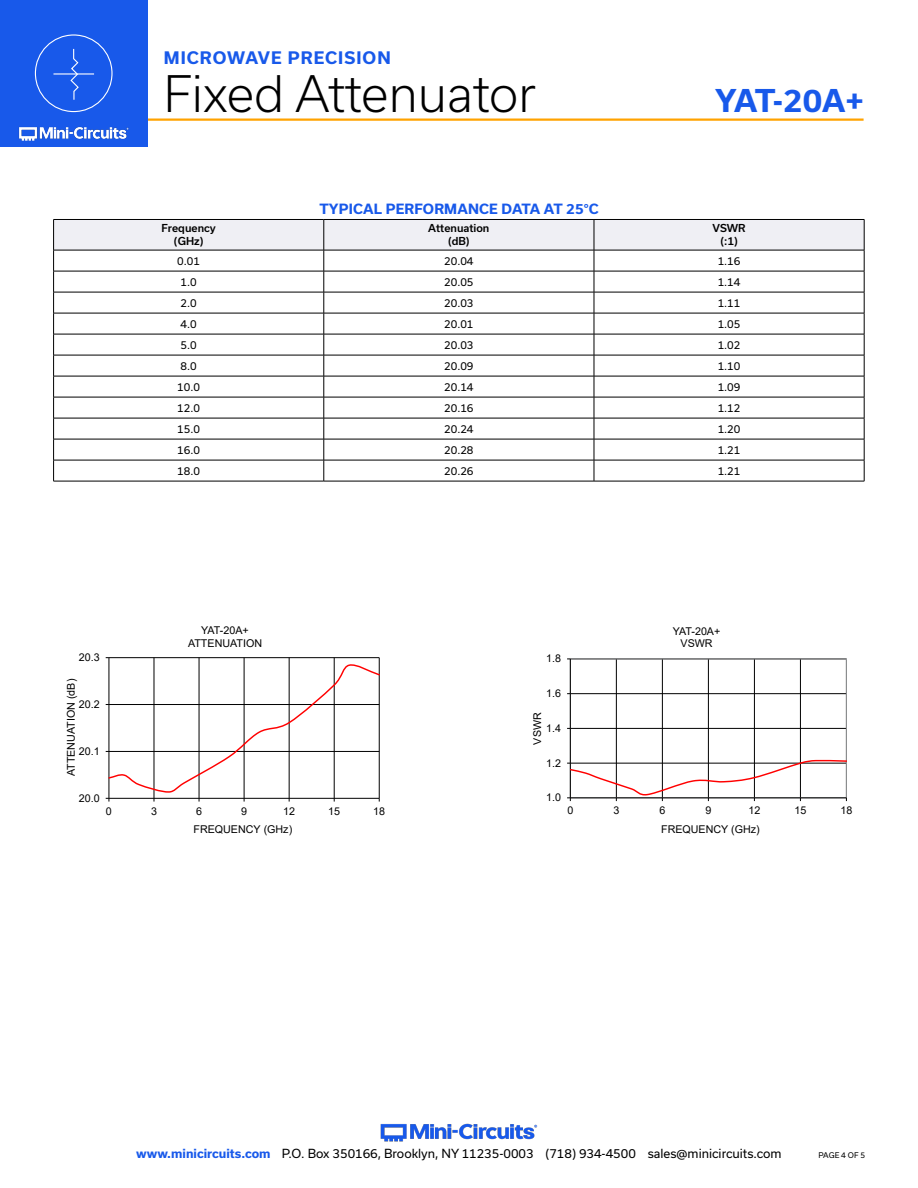
<style>
.page{position:relative;width:918px;height:1188px;background:#fff}
.page>*{position:absolute;margin:0;border:0;box-sizing:border-box;transform-origin:0 0}
.t1{font:300 48px "Usual";color:#000}
.t2{font:700 30px "Usual";letter-spacing:-.045em;color:#1859ea}
.t3{font:700 16.5px "Usual";letter-spacing:.065em;color:#1859ea}
.t4{font:700 13.5px "Usual";letter-spacing:.015em;color:#1859ea}
.t5{font:12px "Usual";color:#000}
.t6{font:10.65px/12.3px "Arial";color:#000;text-align:center}
.t7{font:10.5px "Usual";color:#000}
.t8{font:500 10.5px/12.6px "Usual";color:#000;text-align:center}
.t9{font:7.5px "Usual";color:#000}
.s1{font-weight:700;color:#1859ea}
</style>
<div class="page">
<hr style="left:131px;top:118px;width:733px;height:3px;background:#ffa300">
<div style="left:0;top:0;width:147px;height:147px;background:#1859ea"></div>
<img style="left:18px;top:120px;width:131px;height:25px">
<div style="left:35px;top:34px;width:78px;height:78px;border:1px solid #fff;border-radius:50%"></div>
<hr style="left:53px;top:73px;width:41px;height:2px;background:#fff">
<svg style="left:70px;top:48px;width:10px;height:52px"></svg>
<img style="left:380px;top:1123px;width:158px;height:19px">
<svg style="left:106px;top:657px;width:274px;height:145px"></svg>
<hr style="left:570px;top:728px;width:276px;height:1px;background:#000">
<hr style="left:570px;top:693px;width:276px;height:1px;background:#000">
<hr style="left:616px;top:659px;width:1px;height:139px;background:#000">
<hr style="left:662px;top:659px;width:1px;height:139px;background:#000">
<hr style="left:708px;top:659px;width:1px;height:139px;background:#000">
<hr style="left:754px;top:659px;width:1px;height:139px;background:#000">
<hr style="left:800px;top:659px;width:1px;height:139px;background:#000">
<div style="left:570px;top:659px;width:277px;height:139px;border:1px solid #949698"></div>
<hr style="left:570px;top:659px;width:1px;height:139px;background:#000">
<svg style="left:567px;top:759px;width:280px;height:42px"></svg>
<svg style="left:53px;top:219px;width:812px;height:262px"></svg>
<hr style="left:53px;top:481px;width:271px;height:1px;background:#000">
<hr style="left:324px;top:481px;width:270px;height:1px;background:#000">
<hr style="left:594px;top:481px;width:270px;height:1px;background:#000">
<h3 class="t3" style="left:164px;top:49px;width:228px">MICROWAVE PRECISION</h3>
<h1 class="t1" style="left:164px;top:66px;width:374px">Fixed Attenuator</h1>
<p class="t4" style="left:319px;top:201px;width:281px">TYPICAL PERFORMANCE DATA AT 25°C</p>
<h2 class="t2" style="left:715px;top:83px;width:150px">YAT-20A+</h2>
<p class="t8" style="left:161px;top:222px;width:56px">Frequency (GHz)</p>
<p class="t8" style="left:428px;top:222px;width:63px">Attenuation (dB)</p>
<p class="t8" style="left:712px;top:222px;width:35px">VSWR (:1)</p>
<p class="t7" style="left:177px;top:255px;width:24px">0.01</p>
<p class="t7" style="left:444px;top:255px;width:31px">20.04</p>
<p class="t7" style="left:718px;top:255px;width:24px">1.16</p>
<p class="t7" style="left:181px;top:276px;width:18px">1.0</p>
<p class="t7" style="left:444px;top:276px;width:31px">20.05</p>
<p class="t7" style="left:718px;top:276px;width:24px">1.14</p>
<p class="t7" style="left:181px;top:297px;width:18px">2.0</p>
<p class="t7" style="left:444px;top:297px;width:31px">20.03</p>
<p class="t7" style="left:718px;top:297px;width:24px">1.11</p>
<p class="t7" style="left:181px;top:318px;width:18px">4.0</p>
<p class="t7" style="left:444px;top:318px;width:31px">20.01</p>
<p class="t7" style="left:718px;top:318px;width:24px">1.05</p>
<p class="t7" style="left:181px;top:339px;width:18px">5.0</p>
<p class="t7" style="left:444px;top:339px;width:31px">20.03</p>
<p class="t7" style="left:718px;top:339px;width:24px">1.02</p>
<p class="t7" style="left:181px;top:360px;width:18px">8.0</p>
<p class="t7" style="left:444px;top:360px;width:31px">20.09</p>
<p class="t7" style="left:718px;top:360px;width:24px">1.10</p>
<p class="t7" style="left:177px;top:381px;width:24px">10.0</p>
<p class="t7" style="left:444px;top:381px;width:31px">20.14</p>
<p class="t7" style="left:718px;top:381px;width:24px">1.09</p>
<p class="t7" style="left:177px;top:402px;width:24px">12.0</p>
<p class="t7" style="left:444px;top:402px;width:31px">20.16</p>
<p class="t7" style="left:718px;top:402px;width:24px">1.12</p>
<p class="t7" style="left:177px;top:423px;width:24px">15.0</p>
<p class="t7" style="left:444px;top:423px;width:31px">20.24</p>
<p class="t7" style="left:718px;top:423px;width:24px">1.20</p>
<p class="t7" style="left:177px;top:444px;width:24px">16.0</p>
<p class="t7" style="left:444px;top:444px;width:31px">20.28</p>
<p class="t7" style="left:718px;top:444px;width:24px">1.21</p>
<p class="t7" style="left:177px;top:465px;width:24px">18.0</p>
<p class="t7" style="left:444px;top:465px;width:31px">20.26</p>
<p class="t7" style="left:718px;top:465px;width:24px">1.21</p>
<p class="t6" style="left:79px;top:651px;width:22px">20.3</p>
<p class="t6" style="left:65px;top:776px;width:99px;rotate:-90deg">ATTENUATION (dB)</p>
<p class="t6" style="left:79px;top:698px;width:22px">20.2</p>
<p class="t6" style="left:79px;top:745px;width:22px">20.1</p>
<p class="t6" style="left:79px;top:792px;width:22px">20.0</p>
<p class="t6" style="left:188px;top:624px;width:76px">YAT-20A+<br>ATTENUATION</p>
<p class="t6" style="left:106px;top:805px;width:7px">0</p>
<p class="t6" style="left:151px;top:805px;width:7px">3</p>
<p class="t6" style="left:196px;top:805px;width:7px">6</p>
<p class="t6" style="left:241px;top:805px;width:7px">9</p>
<p class="t6" style="left:283px;top:805px;width:13px">12</p>
<p class="t6" style="left:328px;top:805px;width:13px">15</p>
<p class="t6" style="left:373px;top:805px;width:13px">18</p>
<p class="t6" style="left:193px;top:823px;width:100px">FREQUENCY (GHz)</p>
<p class="t6" style="left:546px;top:652px;width:16px">1.8</p>
<p class="t6" style="left:546px;top:687px;width:16px">1.6</p>
<p class="t6" style="left:531px;top:745px;width:34px;rotate:-90deg">VSWR</p>
<p class="t6" style="left:546px;top:722px;width:16px">1.4</p>
<p class="t6" style="left:546px;top:757px;width:16px">1.2</p>
<p class="t6" style="left:546px;top:791px;width:16px">1.0</p>
<p class="t6" style="left:673px;top:625px;width:49px">YAT-20A+<br>VSWR</p>
<p class="t6" style="left:567px;top:804px;width:7px">0</p>
<p class="t6" style="left:613px;top:804px;width:7px">3</p>
<p class="t6" style="left:659px;top:804px;width:7px">6</p>
<p class="t6" style="left:705px;top:804px;width:7px">9</p>
<p class="t6" style="left:748px;top:804px;width:13px">12</p>
<p class="t6" style="left:794px;top:804px;width:13px">15</p>
<p class="t6" style="left:840px;top:804px;width:13px">18</p>
<p class="t6" style="left:661px;top:823px;width:100px">FREQUENCY (GHz)</p>
<p class="t5" style="left:136px;top:1146px;width:647px"><span class="s1">www.minicircuits.com</span> P.O. Box 350166, Brooklyn, NY 11235-0003 (718) 934-4500 sales@minicircuits.com</p>
<p class="t9" style="left:819px;top:1151px;width:48px">PAGE 4 OF 5</p>
</div>
